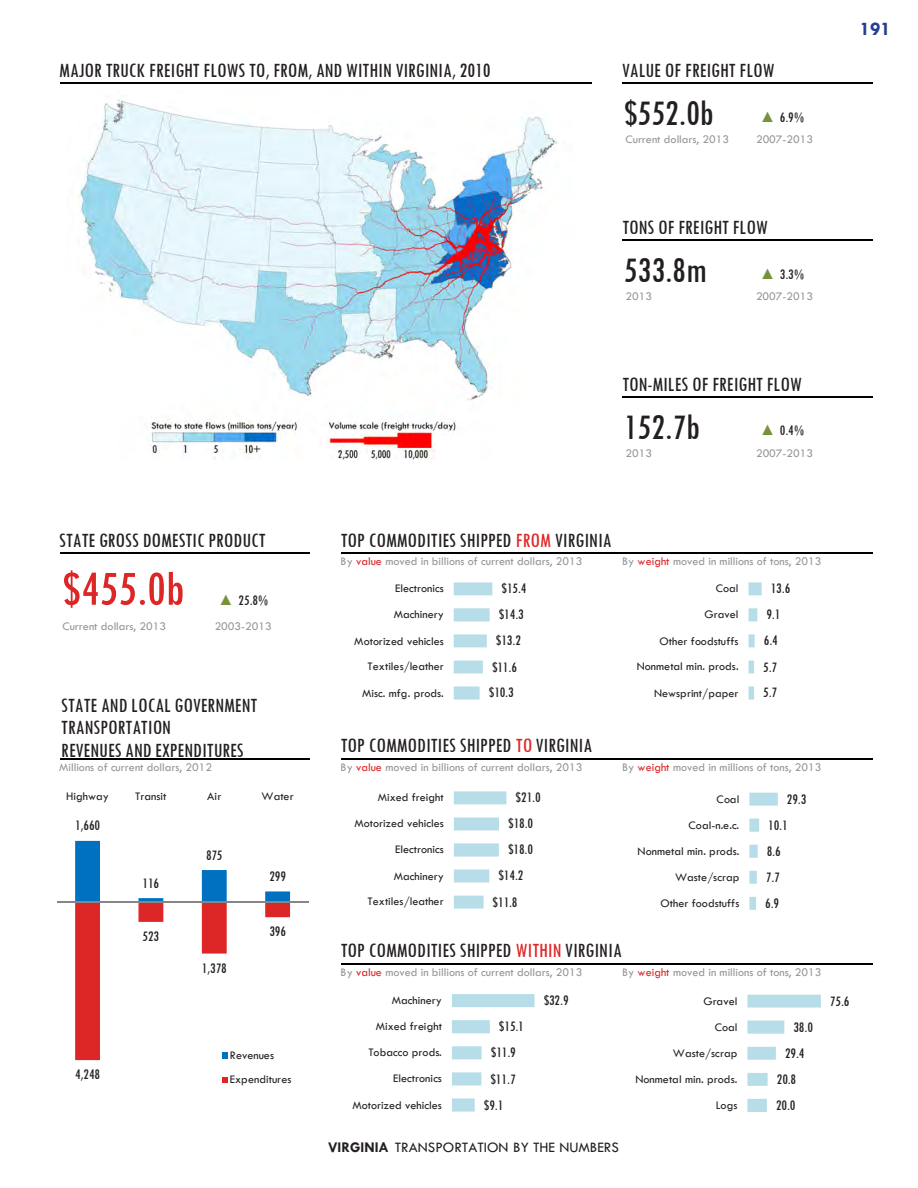
<style>
.page{position:relative;width:918px;height:1188px;background:#fff}
.page>*{position:absolute;margin:0;border:0;box-sizing:border-box;transform-origin:0 0}
.t1{font:51px "Tw Cen MT Condensed";color:#dd2727}
.t2{font:37.35px "Tw Cen MT Condensed";color:#231f20}
.t3{font:21px/22.4px "Tw Cen MT Condensed";color:#231f20}
.t4{font:700 19.5px "Tw Cen";color:#253f8e}
.t5{font:15px/26.1px "Tw Cen MT Condensed";color:#231f20}
.t6{font:15px "Tw Cen";letter-spacing:-.005em;color:#231f20}
.t7{font:12px/26.1px "Tw Cen";letter-spacing:.005em;color:#231f20;text-align:right}
.t8{font:12px "Tw Cen";color:#939598}
.t9{font:11.85px "Tw Cen";color:#939598}
.s1{font-family:"Arial";color:#76933c}
.s2{color:#dd2727}
.s3{font-weight:700}
</style>
<div class="page">
<svg style="left:454px;top:791px;width:52px;height:118px"></svg>
<svg style="left:452px;top:994px;width:83px;height:118px"></svg>
<svg style="left:749px;top:793px;width:29px;height:117px"></svg>
<svg style="left:747px;top:995px;width:74px;height:117px"></svg>
<svg style="left:454px;top:582px;width:38px;height:118px"></svg>
<svg style="left:749px;top:582px;width:13px;height:118px"></svg>
<hr style="left:60px;top:553px;width:250px;height:1px;background:#000">
<hr style="left:60px;top:759px;width:250px;height:1px;background:#000">
<hr style="left:622px;top:83px;width:251px;height:1px;background:#000">
<hr style="left:622px;top:239px;width:251px;height:1px;background:#000">
<hr style="left:622px;top:396px;width:251px;height:1px;background:#000">
<hr style="left:341px;top:553px;width:532px;height:1px;background:#000">
<hr style="left:341px;top:758px;width:532px;height:1px;background:#000">
<hr style="left:341px;top:963px;width:532px;height:2px;background:#000">
<hr style="left:60px;top:82px;width:531px;height:2px;background:#000">
<hr style="left:57px;top:902px;width:252px;height:1px;background:#868686">
<svg style="left:75px;top:841px;width:215px;height:219px"></svg>
<svg style="left:222px;top:1077px;width:6px;height:6px"></svg>
<img style="left:77px;top:99px;width:482px;height:361px">
<p class="t3" style="left:59px;top:59px;width:433px">MAJOR TRUCK FREIGHT FLOWS TO, FROM, AND WITHIN VIRGINIA, 2010</p>
<p class="t3" style="left:622px;top:59px;width:154px">VALUE OF FREIGHT FLOW</p>
<p class="t2" style="left:624px;top:91px;width:91px">$552.0b</p>
<p class="t5" style="left:760px;top:104px;width:46px"><span class="s1">▲</span> 6.9%</p>
<p class="t9" style="left:625px;top:133px;width:105px">Current dollars, 2013</p>
<p class="t9" style="left:756px;top:133px;width:59px">2007-2013</p>
<p class="t3" style="left:622px;top:215px;width:147px">TONS OF FREIGHT FLOW</p>
<p class="t2" style="left:624px;top:248px;width:85px">533.8m</p>
<p class="t5" style="left:760px;top:260px;width:46px"><span class="s1">▲</span> 3.3%</p>
<p class="t9" style="left:625px;top:289px;width:28px">2013</p>
<p class="t9" style="left:756px;top:289px;width:58px">2007-2013</p>
<h3 class="t4" style="left:860px;top:17px;width:33px">191</h3>
<p class="t3" style="left:622px;top:372px;width:181px">TON-MILES OF FREIGHT FLOW</p>
<p class="t2" style="left:624px;top:405px;width:78px">152.7b</p>
<p class="t5" style="left:760px;top:417px;width:46px"><span class="s1">▲</span> 0.4%</p>
<p class="t9" style="left:625px;top:446px;width:28px">2013</p>
<p class="t9" style="left:756px;top:446px;width:59px">2007-2013</p>
<p class="t3" style="left:59px;top:529px;width:208px">STATE GROSS DOMESTIC PRODUCT</p>
<p class="t3" style="left:341px;top:528px;width:272px">TOP COMMODITIES SHIPPED <span class="s2">FROM</span> VIRGINIA</p>
<p class="t8" style="left:341px;top:554px;width:243px">By <span class="s2">value</span> moved in billions of current dollars, 2013</p>
<p class="t8" style="left:622px;top:554px;width:201px">By <span class="s2">weight</span> moved in millions of tons, 2013</p>
<p class="t1" style="left:62px;top:558px;width:124px">$455.0b</p>
<p class="t5" style="left:219px;top:587px;width:51px"><span class="s1">▲</span> 25.8%</p>
<p class="t8" style="left:62px;top:619px;width:105px">Current dollars, 2013</p>
<p class="t8" style="left:215px;top:619px;width:59px">2003-2013</p>
<p class="t3" style="left:61px;top:694px;width:198px">STATE AND LOCAL GOVERNMENT<br>TRANSPORTATION<br>REVENUES AND EXPENDITURES</p>
<p class="t5" style="left:502px;top:575px;width:26px">$15.4</p>
<p class="t5" style="left:499px;top:601px;width:26px">$14.3</p>
<p class="t5" style="left:496px;top:627px;width:26px">$13.2</p>
<p class="t5" style="left:492px;top:653px;width:26px">$11.6</p>
<p class="t5" style="left:489px;top:679px;width:26px">$10.3</p>
<p class="t7" style="left:354px;top:575px;width:91px">Electronics<br>Machinery<br>Motorized vehicles<br>Textiles/leather<br>Misc. mfg. prods.</p>
<p class="t5" style="left:763px;top:575px;width:29px;text-indent:8px">13.6<br>9.1<br>6.4<br>5.7<br>5.7</p>
<p class="t7" style="left:637px;top:575px;width:103px">Coal<br>Gravel<br>Other foodstuffs<br>Nonmetal min. prods.<br>Newsprint/paper</p>
<p class="t3" style="left:341px;top:734px;width:253px">TOP COMMODITIES SHIPPED <span class="s2">TO</span> VIRGINIA</p>
<p class="t8" style="left:59px;top:760px;width:155px">Millions of current dollars, 2012</p>
<p class="t8" style="left:341px;top:760px;width:243px">By <span class="s2">value</span> moved in billions of current dollars, 2013</p>
<p class="t8" style="left:622px;top:760px;width:201px">By <span class="s2">weight</span> moved in millions of tons, 2013</p>
<p class="t7" style="left:66px;top:783px;width:44px">Highway</p>
<p class="t7" style="left:135px;top:783px;width:33px">Transit</p>
<p class="t7" style="left:207px;top:783px;width:16px">Air</p>
<p class="t7" style="left:262px;top:783px;width:34px">Water</p>
<p class="t5" style="left:75px;top:812px;width:26px">1,660</p>
<p class="t5" style="left:143px;top:870px;width:18px">116</p>
<p class="t5" style="left:143px;top:923px;width:18px">523</p>
<p class="t5" style="left:75px;top:1061px;width:26px">4,248</p>
<p class="t5" style="left:206px;top:841px;width:18px">875</p>
<p class="t5" style="left:202px;top:955px;width:26px">1,378</p>
<p class="t5" style="left:269px;top:863px;width:18px">299</p>
<p class="t5" style="left:269px;top:918px;width:18px">396</p>
<p class="t7" style="left:230px;top:1043px;width:63px;line-height:24.2px;text-align:left">Revenues<br>Expenditures</p>
<p class="t7" style="left:355px;top:784px;width:91px">Mixed freight<br>Motorized vehicles<br>Electronics<br>Machinery<br>Textiles/leather</p>
<p class="t5" style="left:516px;top:784px;width:26px">$21.0</p>
<p class="t5" style="left:508px;top:810px;width:26px">$18.0</p>
<p class="t5" style="left:508px;top:836px;width:26px">$18.0</p>
<p class="t5" style="left:499px;top:862px;width:26px">$14.2</p>
<p class="t5" style="left:493px;top:888px;width:26px">$11.8</p>
<p class="t7" style="left:638px;top:786px;width:103px">Coal<br>Coal-n.e.c.<br>Nonmetal min. prods.<br>Waste/scrap<br>Other foodstuffs</p>
<p class="t5" style="left:765px;top:786px;width:43px;text-indent:22px">29.3<br>10.1<br>8.6<br>7.7<br>6.9</p>
<p class="t3" style="left:341px;top:939px;width:282px">TOP COMMODITIES SHIPPED <span class="s2">WITHIN</span> VIRGINIA</p>
<p class="t8" style="left:341px;top:965px;width:243px">By <span class="s2">value</span> moved in billions of current dollars, 2013</p>
<p class="t8" style="left:622px;top:965px;width:201px">By <span class="s2">weight</span> moved in millions of tons, 2013</p>
<p class="t7" style="left:353px;top:987px;width:91px">Machinery<br>Mixed freight<br>Tobacco prods.<br>Electronics<br>Motorized vehicles</p>
<p class="t5" style="left:499px;top:1013px;width:26px">$15.1</p>
<p class="t5" style="left:491px;top:1039px;width:26px">$11.9</p>
<p class="t5" style="left:491px;top:1065px;width:26px">$11.7</p>
<p class="t5" style="left:484px;top:1091px;width:21px">$9.1</p>
<p class="t5" style="left:544px;top:987px;width:26px">$32.9</p>
<p class="t7" style="left:635px;top:988px;width:104px">Gravel<br>Coal<br>Waste/scrap<br>Nonmetal min. prods.<br>Logs</p>
<p class="t5" style="left:793px;top:1014px;width:21px">38.0</p>
<p class="t5" style="left:785px;top:1040px;width:21px">29.4</p>
<p class="t5" style="left:777px;top:1066px;width:21px">20.8</p>
<p class="t5" style="left:776px;top:1092px;width:21px">20.0</p>
<p class="t5" style="left:830px;top:987px;width:21px">75.6</p>
<p class="t6" style="left:328px;top:1138px;width:292px"><span class="s3">VIRGINIA</span> TRANSPORTATION BY THE NUMBERS</p>
</div>
